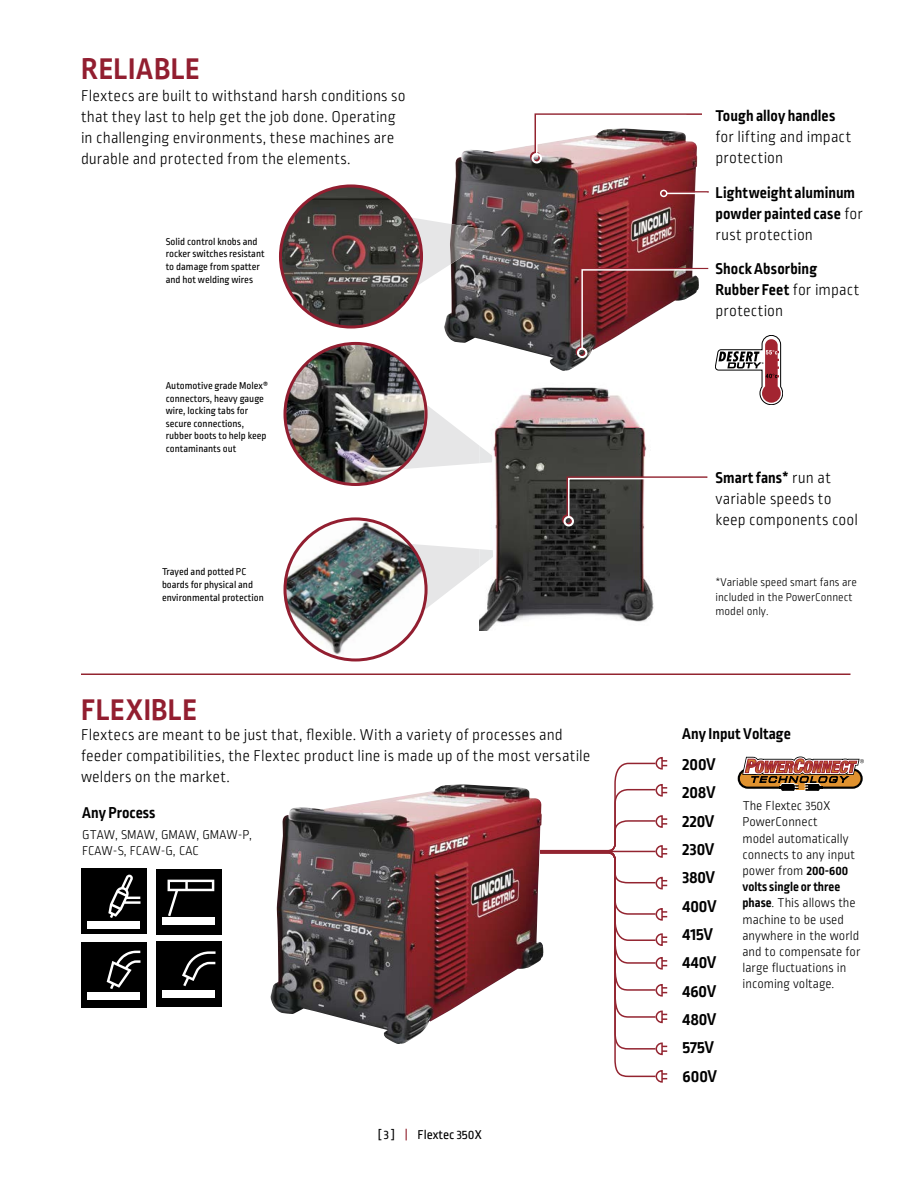
<style>
.page{position:relative;width:918px;height:1188px;background:#fff}
.page>*{position:absolute;margin:0;border:0;box-sizing:border-box;transform-origin:0 0}
.t1{font:700 31.5px "Ropa Sans Pro";letter-spacing:.02em;color:#921e30}
.t2{font:700 18px/28.3px "Ropa Sans Pro";color:#000}
.t3{font:300 16.5px/21px "Ropa Sans Pro";letter-spacing:.01em;color:#000}
.t4{font:700 16.5px/21px "Ropa Sans Pro";letter-spacing:.005em;color:#000}
.t5{font:300 13.5px/16.2px "Ropa Sans Pro";color:#000}
.t6{font:13.5px "Ropa Sans Pro";color:#000}
.t7{font:300 12px/14.4px "Ropa Sans Pro";color:#000}
.t8{font:10.5px/12.6px "Ropa Sans Pro";color:#000}
.s1{color:#932430}
.s2{font-weight:300}
.s3{font-weight:700}
</style>
<div class="page">
<img style="left:479px;top:387px;width:175px;height:244px">
<img style="left:271px;top:784px;width:268px;height:260px">
<img style="left:444px;top:145px;width:240px;height:226px">
<svg style="left:539px;top:756px;width:128px;height:327px"></svg>
<hr style="left:605px;top:851px;width:51px;height:1px;background:#932430">
<div style="left:156px;top:869px;width:66px;height:66px;background:#000"></div>
<svg style="left:168px;top:880px;width:46px;height:36px"></svg>
<div style="left:163px;top:917px;width:52px;height:7px;background:#fff"></div>
<div style="left:81px;top:942px;width:66px;height:66px;background:#000"></div>
<div style="left:87px;top:992px;width:53px;height:7px;background:#fff"></div>
<svg style="left:107px;top:951px;width:33px;height:38px"></svg>
<div style="left:156px;top:941px;width:66px;height:66px;background:#000"></div>
<div style="left:162px;top:990px;width:53px;height:7px;background:#fff"></div>
<svg style="left:182px;top:951px;width:34px;height:35px"></svg>
<div style="left:81px;top:869px;width:66px;height:65px;background:#000"></div>
<div style="left:87px;top:921px;width:53px;height:7px;background:#fff"></div>
<svg style="left:108px;top:875px;width:32px;height:43px"></svg>
<svg style="left:742px;top:757px;width:122px;height:34px;background:#a4735a"></svg>
<hr style="left:81px;top:674px;width:769px;height:1px;background:#932430">
<div style="left:530px;top:151px;width:11px;height:11px;border:2px solid #932430;border-radius:50%"></div>
<div style="left:576px;top:346px;width:10px;height:11px;border:2px solid #932430;border-radius:50%"></div>
<hr style="left:668px;top:191px;width:41px;height:2px;background:#932430">
<div style="left:662px;top:188px;width:7px;height:8px;border:2px solid #932430;border-radius:50%"></div>
<img style="left:534px;top:113px;width:168px;height:43px">
<div style="left:532px;top:153px;width:10px;height:10px;border:2px solid #fff;border-radius:50%"></div>
<div style="left:577px;top:348px;width:10px;height:10px;border:2px solid #fff;border-radius:50%"></div>
<hr style="left:667px;top:193px;width:40px;height:1px;background:#fff">
<div style="left:660px;top:190px;width:8px;height:7px;border:2px solid #fff;border-radius:50%"></div>
<svg style="left:425px;top:405px;width:54px;height:62px"></svg>
<img style="left:479px;top:446px;width:13px;height:17px">
<svg style="left:410px;top:544px;width:69px;height:68px"></svg>
<img style="left:479px;top:549px;width:14px;height:19px">
<svg style="left:409px;top:215px;width:43px;height:77px"></svg>
<img style="left:450px;top:224px;width:42px;height:40px">
<img style="left:285px;top:344px;width:140px;height:140px">
<div style="left:284px;top:342px;width:144px;height:144px;border:3px solid #921e30;border-radius:50%"></div>
<img style="left:280px;top:186px;width:142px;height:141px;border-radius:71px">
<div style="left:279px;top:184px;width:144px;height:145px;border:3px solid #921e30;border-radius:50%"></div>
<img style="left:285px;top:519px;width:141px;height:141px;border-radius:50%">
<div style="left:284px;top:517px;width:144px;height:145px;border:3px solid #921e30;border-radius:50%"></div>
<svg style="left:579px;top:267px;width:204px;height:138px"></svg>
<div style="left:562px;top:514px;width:11px;height:11px;border:2px solid #932430;border-radius:50%"></div>
<svg style="left:566px;top:476px;width:142px;height:43px"></svg>
<div style="left:564px;top:516px;width:10px;height:10px;border:2px solid #fff;border-radius:50%"></div>
<h1 class="t1" style="left:81px;top:51px;width:120px">RELIABLE</h1>
<p class="t3" style="left:81px;top:87px;width:326px">Flextecs are built to withstand harsh conditions so that they last to help get the job done. Operating in challenging environments, these machines are durable and protected from the elements.</p>
<p class="t8" style="left:166px;top:236px;width:100px">Solid control knobs and rocker switches resistant to damage from spatter and hot welding wires</p>
<p class="t8" style="left:166px;top:380px;width:104px">Automotive grade Molex® connectors, heavy gauge wire, locking tabs for secure connections, rubber boots to help keep contaminants out</p>
<p class="t8" style="left:162px;top:566px;width:103px">Trayed and potted PC boards for physical and environmental protection</p>
<h1 class="t1" style="left:81px;top:692px;width:118px">FLEXIBLE</h1>
<p class="t3" style="left:81px;top:725px;width:511px">Flextecs are meant to be just that, flexible. With a variety of processes and feeder compatibilities, the Flextec product line is made up of the most versatile welders on the market.</p>
<p class="t4" style="left:82px;top:803px;width:75px">Any Process</p>
<p class="t5" style="left:82px;top:828px;width:172px">GTAW, SMAW, GMAW, GMAW-P,<br>FCAW-S, FCAW-G, CAC</p>
<p class="t6" style="left:378px;top:1127px;width:105px">[ 3 ] <span class="s1">|</span> Flextec 350X</p>
<p class="t4" style="left:716px;top:106px;width:121px">Tough alloy handles</p>
<p class="t3" style="left:716px;top:127px;width:137px">for lifting and impact protection</p>
<p class="t4" style="left:716px;top:183px;width:149px">Lightweight aluminum powder painted case <span class="s2">for rust protection</span></p>
<p class="t4" style="left:716px;top:259px;width:145px">Shock Absorbing<br>Rubber Feet <span class="s2">for impact protection</span></p>
<p class="t3" style="left:716px;top:468px;width:144px"><span class="s3">Smart fans*</span> run at variable speeds to keep components cool</p>
<p class="t7" style="left:716px;top:576px;width:143px">*Variable speed smart fans are included in the PowerConnect model only.</p>
<p class="t4" style="left:682px;top:724px;width:110px">Any Input Voltage</p>
<p class="t2" style="left:683px;top:751px;width:36px">200V<br>208V<br>220V<br>230V<br>380V<br>400V<br>415V<br>440V<br>460V<br>480V<br>575V<br>600V</p>
<p class="t5" style="left:743px;top:799px;width:120px">The Flextec 350X<br>PowerConnect<br>model automatically connects to any input power from <span class="s3">200-600 volts single or three phase</span>. This allows the machine to be used anywhere in the world and to compensate for large fluctuations in incoming voltage.</p>
</div>
